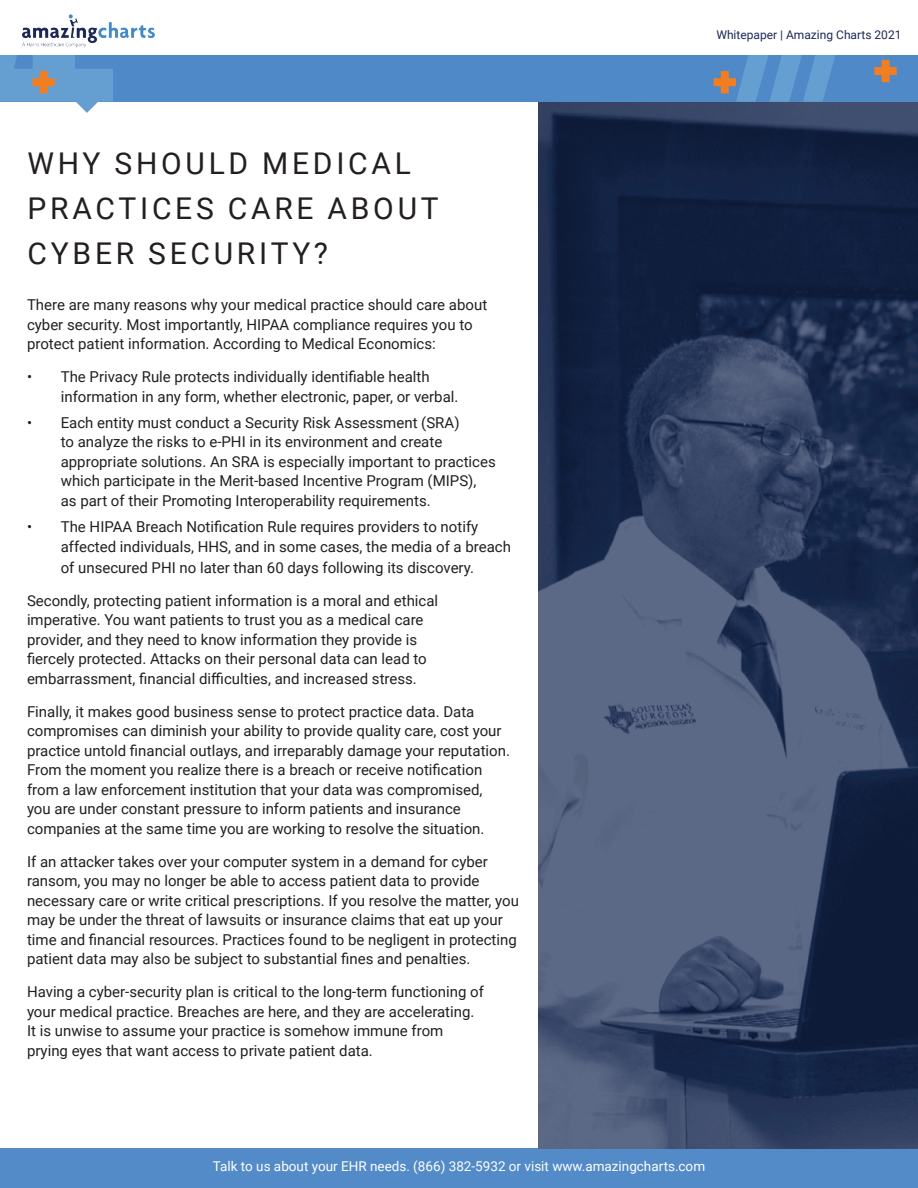
<style>
.page{position:relative;width:918px;height:1188px;background:#fff}
.page>*{position:absolute;margin:0;border:0;box-sizing:border-box;transform-origin:0 0}
.t1{font:30px/45px "Roboto";letter-spacing:.125em;color:#231f20}
.t2{font:15px/19.5px "Roboto";color:#231f20}
.t3{font:13.5px "Roboto";color:#fff}
.t4{font:12px "Roboto";color:#1d2958}
</style>
<div class="page">
<div style="left:0;top:0;width:918px;height:102px;background:#5089c7"></div>
<svg style="left:0;top:54px;width:113px;height:59px"></svg>
<svg style="left:714px;top:54px;width:139px;height:48px"></svg>
<svg style="left:874px;top:60px;width:23px;height:22px"></svg>
<div style="left:0;top:0;width:918px;height:54px;background:#fff"></div>
<img style="left:22px;top:14px;width:133px;height:34px">
<div style="left:0;top:1148px;width:918px;height:40px;background:#538ac8"></div>
<img style="left:539px;top:103px;width:379px;height:1045px">
<p class="t4" style="left:716px;top:26px;width:187px">Whitepaper | Amazing Charts 2021</p>
<h1 class="t1" style="left:28px;top:139px;width:413px">WHY SHOULD MEDICAL<br>PRACTICES CARE ABOUT<br>CYBER SECURITY?</h1>
<p class="t2" style="left:27px;top:295px;width:462px">There are many reasons why your medical practice should care about cyber security. Most importantly, HIPAA compliance requires you to protect patient information. According to Medical Economics:</p>
<p class="t2" style="left:61px;top:367px;width:399px;text-indent:-34px">• The Privacy Rule protects individually identifiable health information in any form, whether electronic, paper, or verbal.</p>
<p class="t2" style="left:61px;top:412px;width:437px;text-indent:-34px">• Each entity must conduct a Security Risk Assessment (SRA)<br>to analyze the risks to e-PHI in its environment and create appropriate solutions. An SRA is especially important to practices which participate in the Merit-based Incentive Program (MIPS), as part of their Promoting Interoperability requirements.</p>
<p class="t2" style="left:61px;top:517px;width:452px;text-indent:-34px">• The HIPAA Breach Notification Rule requires providers to notify affected individuals, HHS, and in some cases, the media of a breach</p>
<p class="t2" style="left:61px;top:557px;width:415px">of unsecured PHI no later than 60 days following its discovery.</p>
<p class="t2" style="left:27px;top:590px;width:413px">Secondly, protecting patient information is a moral and ethical imperative. You want patients to trust you as a medical care provider, and they need to know information they provide is fiercely protected. Attacks on their personal data can lead to embarrassment, financial difficulties, and increased stress.</p>
<p class="t2" style="left:27px;top:701px;width:484px">Finally, it makes good business sense to protect practice data. Data compromises can diminish your ability to provide quality care, cost your practice untold financial outlays, and irreparably damage your reputation.<br>From the moment you realize there is a breach or receive notification from a law enforcement institution that your data was compromised, you are under constant pressure to inform patients and insurance companies at the same time you are working to resolve the situation.</p>
<p class="t2" style="left:27px;top:851px;width:494px">If an attacker takes over your computer system in a demand for cyber ransom, you may no longer be able to access patient data to provide necessary care or write critical prescriptions. If you resolve the matter, you may be under the threat of lawsuits or insurance claims that eat up your time and financial resources. Practices found to be negligent in protecting patient data may also be subject to substantial fines and penalties.</p>
<p class="t2" style="left:27px;top:982px;width:458px">Having a cyber-security plan is critical to the long-term functioning of your medical practice. Breaches are here, and they are accelerating.<br>It is unwise to assume your practice is somehow immune from prying eyes that want access to private patient data.</p>
<p class="t3" style="left:213px;top:1156px;width:494px">Talk to us about your EHR needs. (866) 382-5932 or visit www.amazingcharts.com</p>
</div>
